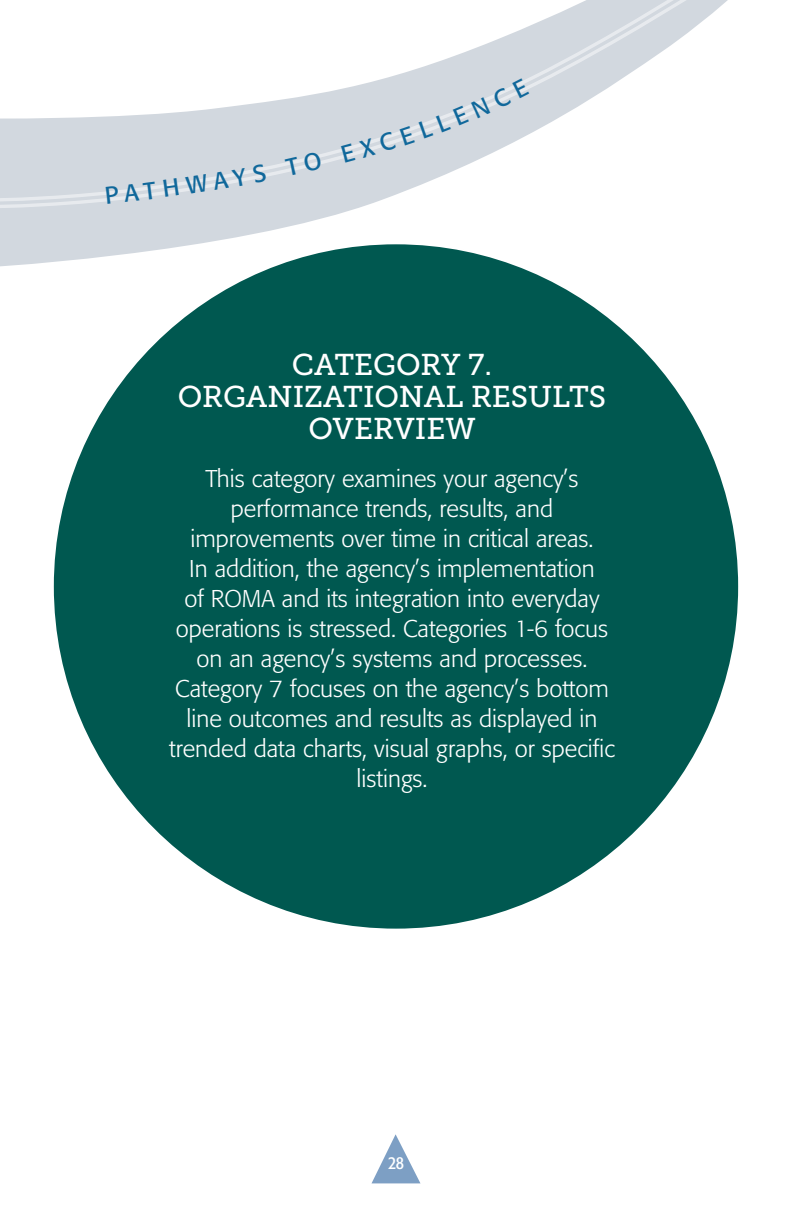
<style>
.page{position:relative;width:792px;height:1224px;background:#fff}
.page>*{position:absolute;margin:0;border:0;box-sizing:border-box;transform-origin:0 0}
.t1{font:30px/32px "Museo Slab 500";color:#fff;text-align:center}
.t2{font:300 24px/30px "Formata";color:#fff;text-align:center}
.t3{font:condensed 18px "Formata";color:#fff}
</style>
<div class="page">
<svg style="left:372px;top:1134px;width:48px;height:49px"></svg>
<div style="left:53px;top:243px;width:686px;height:687px;background:#005850;border-radius:50%"></div>
<svg style="left:0;top:0;width:728px;height:269px"></svg>
<svg style="left:0;top:0;width:716px;height:214px"></svg>
<svg style="left:0;top:0;width:712px;height:207px"></svg>
<svg style="left:106px;top:181px;width:51px;height:23px"></svg>
<svg style="left:163px;top:178px;width:16px;height:19px"></svg>
<svg style="left:185px;top:164px;width:82px;height:30px"></svg>
<svg style="left:285px;top:152px;width:37px;height:24px"></svg>
<svg style="left:341px;top:78px;width:189px;height:85px"></svg>
<p class="t1" style="left:178px;top:349px;width:430px">CATEGORY 7.<br>ORGANIZATIONAL RESULTS<br>OVERVIEW</p>
<p class="t2" style="left:169px;top:464px;width:447px">This category examines your agency’s performance trends, results, and improvements over time in critical areas.<br>In addition, the agency’s implementation<br>of ROMA and its integration into everyday operations is stressed. Categories 1-6 focus on an agency’s systems and processes.<br>Category 7 focuses on the agency’s bottom line outcomes and results as displayed in trended data charts, visual graphs, or specific listings.</p>
<p class="t3" style="left:388px;top:1152px;width:17px">28</p>
</div>
